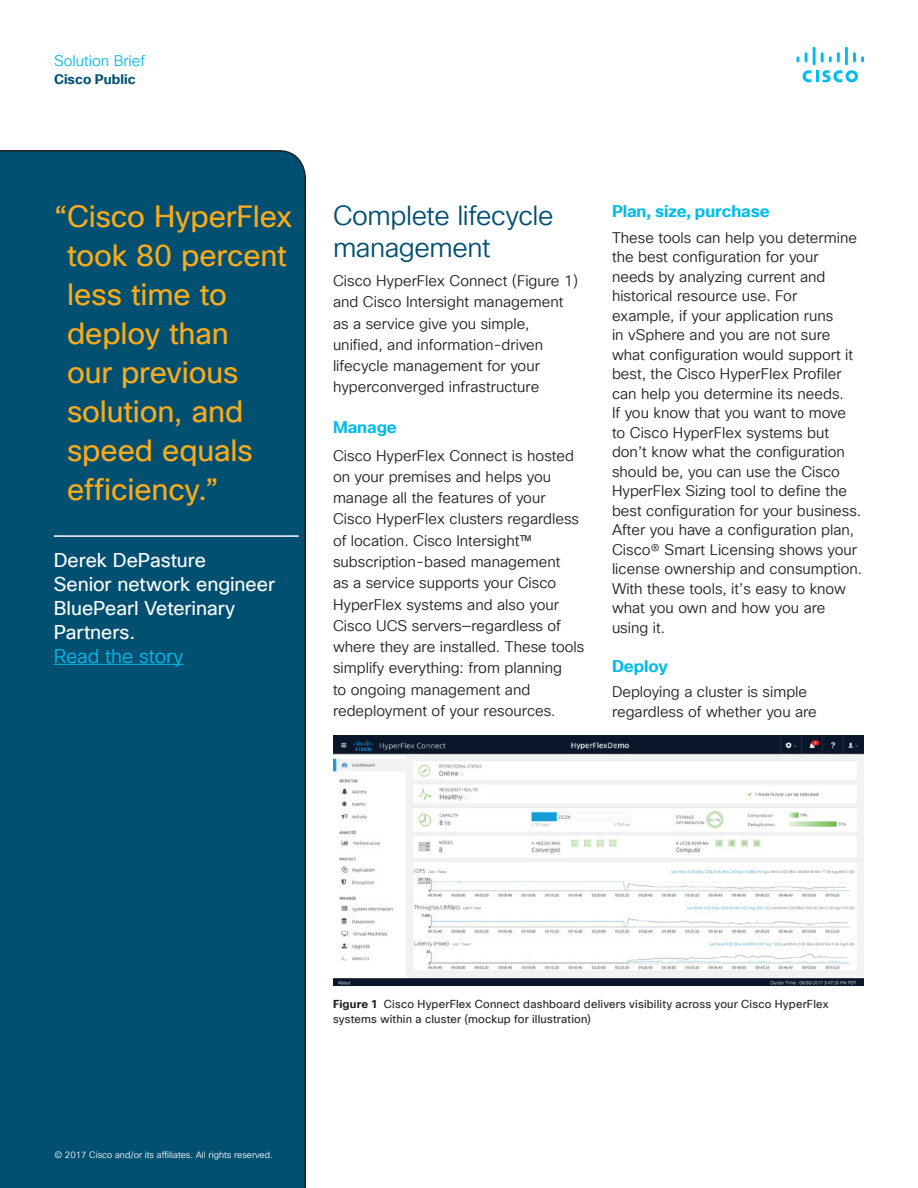
<style>
.page{position:relative;width:918px;height:1188px;background:#fff}
.page>*{position:absolute;margin:0;border:0;box-sizing:border-box;transform-origin:0 0}
.Pull_Quote_Body{font:30px/39px "Cisco Sans TT";letter-spacing:-.005em;color:#faab1a}
.Subhead2_Indigo{font:27px/31.8px "Cisco Sans TT Light";letter-spacing:-.015em;color:#015072}
.Pull_Quote_Author_Ti{font:19.5px/24px "Cisco Sans TT";letter-spacing:-.005em;color:#fff}
.Pull_Quote_Author_Na{font:19.5px "Cisco Sans TT";letter-spacing:-.005em;color:#fff}
.Subhead3_Blue{font:700 16.5px "Cisco Sans TT";letter-spacing:-.005em;color:#01bcec}
.Body{font:15px/19.5px "Cisco Sans TT Light";color:#231f20}
.t1{font:15px "Cisco Sans TT Light";color:#01bcec}
.t2{font:700 13.5px "Cisco Sans TT";color:#015072}
.t3{font:11.25px/15px "Cisco Sans TT";letter-spacing:.015em;color:#231f20}
.t4{font:9px "Cisco Sans TT Light";color:#fff}
.s1{font-family:"Cisco Sans TT Light";color:#01bcec}
.s2{font-weight:700}
</style>
<div class="page">
<svg style="left:803px;top:70px;width:55px;height:12px"></svg>
<svg style="left:797px;top:56px;width:2px;height:6px"></svg>
<svg style="left:805px;top:52px;width:3px;height:10px"></svg>
<hr style="left:813px;top:47px;width:3px;height:18px;background:#01bcec">
<svg style="left:821px;top:52px;width:19px;height:10px"></svg>
<hr style="left:845px;top:47px;width:3px;height:18px;background:#01bcec">
<svg style="left:853px;top:52px;width:11px;height:10px"></svg>
<div style="left:0;top:150px;width:306px;height:1038px;background:#015072"></div>
<hr style="left:54px;top:535px;width:245px;height:2px;background:#fff">
<hr style="left:54px;top:664px;width:129px;height:1px;background:#01bcec">
<img style="left:333px;top:735px;width:531px;height:250px">
<p class="t1" style="left:54px;top:51px;width:93px">Solution Brief</p>
<p class="t2" style="left:54px;top:70px;width:83px">Cisco Public</p>
<p class="Pull_Quote_Body" style="left:67px;top:198px;width:227px;text-indent:-13px">“Cisco HyperFlex took 80 percent less time to deploy than<br>our previous solution, and speed equals efficiency.”</p>
<p class="Pull_Quote_Author_Na" style="left:54px;top:547px;width:154px">Derek DePasture</p>
<p class="Pull_Quote_Author_Ti" style="left:54px;top:573px;width:223px">Senior network engineer<br>BluePearl Veterinary<br>Partners.<br><span class="s1">Read the story</span></p>
<p class="Subhead2_Indigo" style="left:333px;top:201px;width:222px">Complete lifecycle management</p>
<p class="Body" style="left:333px;top:270px;width:247px;line-height:21.3px">Cisco HyperFlex Connect (Figure 1) and Cisco Intersight management as a service give you simple, unified, and information-driven lifecycle management for your hyperconverged infrastructure</p>
<p class="Subhead3_Blue" style="left:333px;top:416px;width:65px">Manage</p>
<p class="Body" style="left:333px;top:445px;width:253px;line-height:21.3px">Cisco HyperFlex Connect is hosted on your premises and helps you manage all the features of your<br>Cisco HyperFlex clusters regardless of location. Cisco Intersight™ subscription-based management<br>as a service supports your Cisco<br>HyperFlex systems and also your<br>Cisco UCS servers—regardless of where they are installed. These tools simplify everything: from planning<br>to ongoing management and redeployment of your resources.</p>
<p class="Subhead3_Blue" style="left:612px;top:200px;width:159px">Plan, size, purchase</p>
<p class="Body" style="left:612px;top:228px;width:252px">These tools can help you determine the best configuration for your needs by analyzing current and historical resource use. For example, if your application runs<br>in vSphere and you are not sure what configuration would support it best, the Cisco HyperFlex Profiler can help you determine its needs.<br>If you know that you want to move to Cisco HyperFlex systems but don’t know what the configuration should be, you can use the Cisco<br>HyperFlex Sizing tool to define the best configuration for your business.<br>After you have a configuration plan,<br>Cisco® Smart Licensing shows your license ownership and consumption.<br>With these tools, it’s easy to know what you own and how you are using it.</p>
<p class="Subhead3_Blue" style="left:612px;top:655px;width:57px">Deploy</p>
<p class="Body" style="left:612px;top:682px;width:206px">Deploying a cluster is simple regardless of whether you are</p>
<p class="t4" style="left:54px;top:1149px;width:220px">© 2017 Cisco and/or its affiliates. All rights reserved.</p>
<p class="t3" style="left:333px;top:997px;width:497px"><span class="s2">Figure 1</span> Cisco HyperFlex Connect dashboard delivers visibility across your Cisco HyperFlex systems within a cluster (mockup for illustration)</p>
</div>
